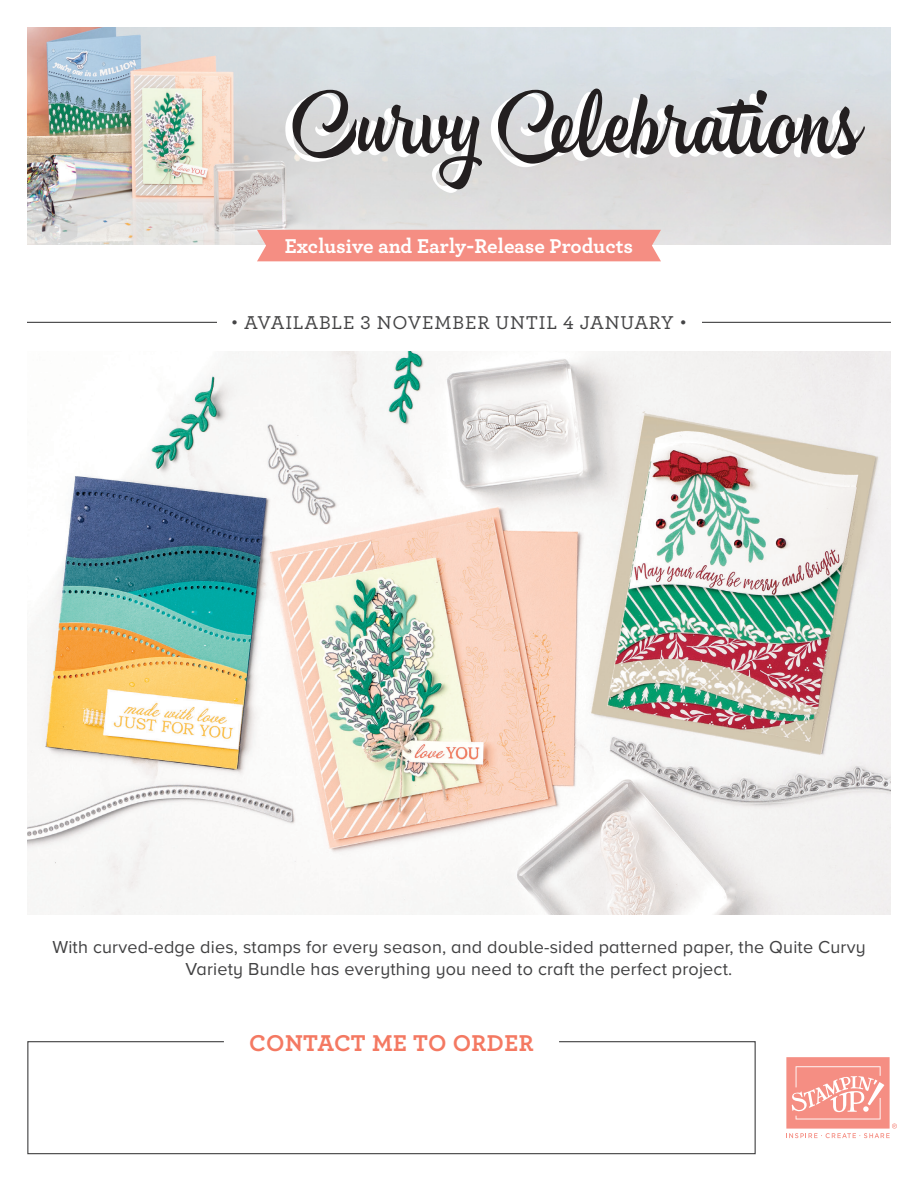
<style>
.page{position:relative;width:918px;height:1188px;background:#fff}
.page>*{position:absolute;margin:0;border:0;box-sizing:border-box;transform-origin:0 0}
.t1{font:89.1px "Hollie Script Pro";color:#231f20}
.t2{font:700 24px "Archer";letter-spacing:.02em;color:#f47962}
.t3{font:700 21px "Archer";color:#fff}
.t4{font:500 19.5px "Archer";letter-spacing:.04em;color:#444445}
.t5{font:18px/22.5px "Proxima Nova A";letter-spacing:.01em;color:#414142;text-align:center}
.s1{font-family:"Proxima Nova A";font-weight:400}
</style>
<div class="page">
<img style="left:27px;top:27px;width:864px;height:217px">
<div style="left:257px;top:230px;width:404px;height:31px;background:#f58e83"></div>
<svg style="left:27px;top:1041px;width:729px;height:114px"></svg>
<svg style="left:786px;top:1057px;width:111px;height:81px"></svg>
<img style="left:27px;top:351px;width:864px;height:564px">
<hr style="left:27px;top:322px;width:864px;height:1px;background:#414142">
<div style="left:217px;top:313px;width:484px;height:17px;background:#fff"></div>
<p class="t1" style="left:293px;top:69px;width:570px">Curvy Celebrations</p>
<p class="t3" style="left:285px;top:229px;width:350px">Exclusive and Early-Release Products</p>
<p class="t4" style="left:231px;top:308px;width:457px"><span class="s1">•</span> AVAILABLE 3 NOVEMBER UNTIL 4 JANUARY <span class="s1">•</span></p>
<p class="t5" style="left:52px;top:935px;width:815px">With curved-edge dies, stamps for every season, and double-sided patterned paper, the Quite Curvy<br>Variety Bundle has everything you need to craft the perfect project.</p>
<p class="t2" style="left:249px;top:1024px;width:286px">CONTACT ME TO ORDER</p>
</div>
